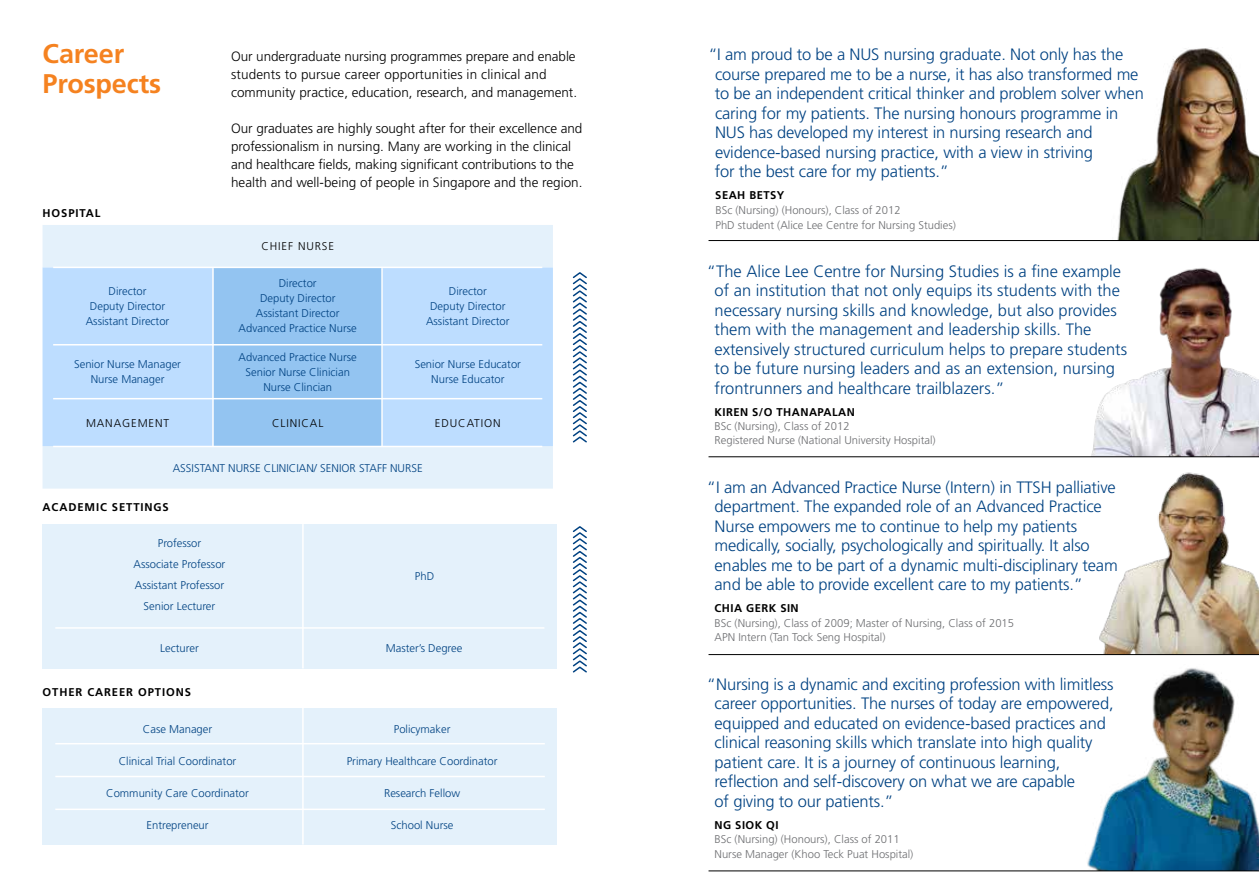
<style>
.page{position:relative;width:1259px;height:893px;background:#fff}
.page>*{position:absolute;margin:0;border:0;box-sizing:border-box;transform-origin:0 0}
.t1{font:700 27px/30px "Frutiger LT Std";letter-spacing:-.005em;color:#f58220}
.t2{font:300 16.5px/19.5px "Frutiger LT Std";letter-spacing:-.01em;color:#004282}
.t3{font:300 13.5px/18px "Frutiger LT Std";color:#000}
.t4{font:300 11.25px/15px "Frutiger LT Std";color:#004282;text-align:center}
.t5{font:300 11.25px/14.2px "Frutiger LT Std";color:#6d6e71}
.t6{font:700 11.25px "Frutiger LT Std";letter-spacing:.08em;color:#000}
.t7{font:700 11.25px "Frutiger LT Std";letter-spacing:.04em;color:#000}
.t8{font:300 11.25px "Frutiger LT Std";letter-spacing:.08em;color:#000}
</style>
<div class="page">
<div style="left:43px;top:708px;width:514px;height:136px;background:#e4f1fb"></div>
<div style="left:43px;top:225px;width:510px;height:264px;background:#e4f1fb"></div>
<svg style="left:43px;top:267px;width:510px;height:179px;background:#afd4fa"></svg>
<hr style="left:53px;top:398px;width:489px;height:1px;background:#fff">
<hr style="left:53px;top:344px;width:489px;height:1px;background:#fff">
<hr style="left:53px;top:267px;width:489px;height:1px;background:#fff">
<hr style="left:53px;top:446px;width:489px;height:1px;background:#fff">
<div style="left:43px;top:524px;width:514px;height:144px;background:#e4f1fb"></div>
<hr style="left:55px;top:627px;width:489px;height:2px;background:#fff">
<svg style="left:572px;top:526px;width:15px;height:147px"></svg>
<svg style="left:572px;top:272px;width:15px;height:171px"></svg>
<img style="left:1091px;top:268px;width:168px;height:188px">
<hr style="left:708px;top:456px;width:551px;height:1px;background:#000">
<img style="left:1117px;top:48px;width:142px;height:192px">
<hr style="left:708px;top:240px;width:551px;height:1px;background:#000">
<img style="left:1099px;top:472px;width:160px;height:182px">
<img style="left:1085px;top:668px;width:174px;height:203px">
<hr style="left:708px;top:654px;width:551px;height:1px;background:#000">
<hr style="left:708px;top:871px;width:551px;height:1px;background:#000">
<hr style="left:381px;top:268px;width:2px;height:178px;background:#fff">
<hr style="left:55px;top:776px;width:490px;height:1px;background:#fff">
<hr style="left:55px;top:743px;width:490px;height:1px;background:#fff">
<hr style="left:55px;top:809px;width:490px;height:1px;background:#fff">
<hr style="left:212px;top:268px;width:2px;height:178px;background:#fff">
<hr style="left:302px;top:708px;width:2px;height:136px;background:#fff">
<hr style="left:302px;top:524px;width:2px;height:144px;background:#fff">
<h1 class="t1" style="left:43px;top:39px;width:120px">Career<br>Prospects</h1>
<p class="t3" style="left:231px;top:47px;width:348px">Our undergraduate nursing programmes prepare and enable students to pursue career opportunities in clinical and community practice, education, research, and management.</p>
<p class="t3" style="left:231px;top:119px;width:353px">Our graduates are highly sought after for their excellence and professionalism in nursing. Many are working in the clinical and healthcare fields, making significant contributions to the health and well-being of people in Singapore and the region.</p>
<p class="t6" style="left:43px;top:206px;width:59px">HOSPITAL</p>
<p class="t8" style="left:261px;top:240px;width:74px">CHIEF NURSE</p>
<p class="t4" style="left:86px;top:284px;width:85px">Director<br>Deputy Director<br>Assistant Director</p>
<p class="t4" style="left:239px;top:276px;width:120px">Director<br>Deputy Director<br>Assistant Director<br>Advanced Practice Nurse</p>
<p class="t4" style="left:426px;top:284px;width:85px">Director<br>Deputy Director<br>Assistant Director</p>
<p class="t4" style="left:74px;top:357px;width:108px">Senior Nurse Manager<br>Nurse Manager</p>
<p class="t4" style="left:239px;top:350px;width:120px">Advanced Practice Nurse<br>Senior Nurse Clinician<br>Nurse Clincian</p>
<p class="t4" style="left:415px;top:357px;width:108px">Senior Nurse Educator<br>Nurse Educator</p>
<p class="t8" style="left:86px;top:417px;width:85px">MANAGEMENT</p>
<p class="t8" style="left:272px;top:417px;width:53px">CLINICAL</p>
<p class="t8" style="left:435px;top:417px;width:67px">EDUCATION</p>
<p class="t4" style="left:173px;top:460px;width:251px">ASSISTANT NURSE CLINICIAN/ SENIOR STAFF NURSE</p>
<p class="t6" style="left:43px;top:501px;width:128px">ACADEMIC SETTINGS</p>
<p class="t4" style="left:134px;top:533px;width:93px;line-height:21px">Professor<br>Associate Professor<br>Assistant Professor<br>Senior Lecturer</p>
<p class="t4" style="left:160px;top:641px;width:40px">Lecturer</p>
<p class="t6" style="left:43px;top:685px;width:150px">OTHER CAREER OPTIONS</p>
<p class="t4" style="left:415px;top:569px;width:21px">PhD</p>
<p class="t4" style="left:386px;top:641px;width:78px">Master’s Degree</p>
<p class="t4" style="left:143px;top:722px;width:71px">Case Manager</p>
<p class="t4" style="left:394px;top:722px;width:58px">Policymaker</p>
<p class="t4" style="left:119px;top:753px;width:119px">Clinical Trial Coordinator</p>
<p class="t4" style="left:347px;top:753px;width:152px">Primary Healthcare Coordinator</p>
<p class="t4" style="left:106px;top:785px;width:144px">Community Care Coordinator</p>
<p class="t4" style="left:384px;top:785px;width:78px">Research Fellow</p>
<p class="t4" style="left:146px;top:817px;width:64px">Entrepreneur</p>
<p class="t4" style="left:391px;top:817px;width:64px">School Nurse</p>
<p class="t2" style="left:715px;top:45px;width:430px;text-indent:-6px">“I am proud to be a NUS nursing graduate. Not only has the course prepared me to be a nurse, it has also transformed me to be an independent critical thinker and problem solver when caring for my patients. The nursing honours programme in NUS has developed my interest in nursing research and evidence-based nursing practice, with a view in striving<br>for the best care for my patients.”</p>
<p class="t7" style="left:715px;top:189px;width:71px">SEAH BETSY</p>
<p class="t5" style="left:715px;top:202px;width:242px;line-height:15px">BSc (Nursing) (Honours), Class of 2012<br>PhD student (Alice Lee Centre for Nursing Studies)</p>
<p class="t2" style="left:714px;top:261px;width:414px;text-indent:-8px">“The Alice Lee Centre for Nursing Studies is a fine example of an institution that not only equips its students with the necessary nursing skills and knowledge, but also provides them with the management and leadership skills. The extensively structured curriculum helps to prepare students to be future nursing leaders and as an extension, nursing frontrunners and healthcare trailblazers.”</p>
<p class="t7" style="left:714px;top:405px;width:142px">KIREN S/O THANAPALAN</p>
<p class="t5" style="left:714px;top:419px;width:223px">BSc (Nursing), Class of 2012<br>Registered Nurse (National University Hospital)</p>
<p class="t2" style="left:714px;top:477px;width:405px;text-indent:-8px">“I am an Advanced Practice Nurse (Intern) in TTSH palliative department. The expanded role of an Advanced Practice Nurse empowers me to continue to help my patients medically, socially, psychologically and spiritually. It also enables me to be part of a dynamic multi-disciplinary team and be able to provide excellent care to my patients.”</p>
<p class="t7" style="left:714px;top:602px;width:86px">CHIA GERK SIN</p>
<p class="t5" style="left:714px;top:616px;width:301px">BSc (Nursing), Class of 2009; Master of Nursing, Class of 2015<br>APN Intern (Tan Tock Seng Hospital)</p>
<p class="t2" style="left:714px;top:674px;width:400px;text-indent:-8px">“Nursing is a dynamic and exciting profession with limitless career opportunities. The nurses of today are empowered, equipped and educated on evidence-based practices and clinical reasoning skills which translate into high quality patient care. It is a journey of continuous learning, reflection and self-discovery on what we are capable<br>of giving to our patients.”</p>
<p class="t6" style="left:714px;top:818px;width:66px">NG SIOK QI</p>
<p class="t5" style="left:714px;top:832px;width:200px">BSc (Nursing) (Honours), Class of 2011<br>Nurse Manager (Khoo Teck Puat Hospital)</p>
</div>
